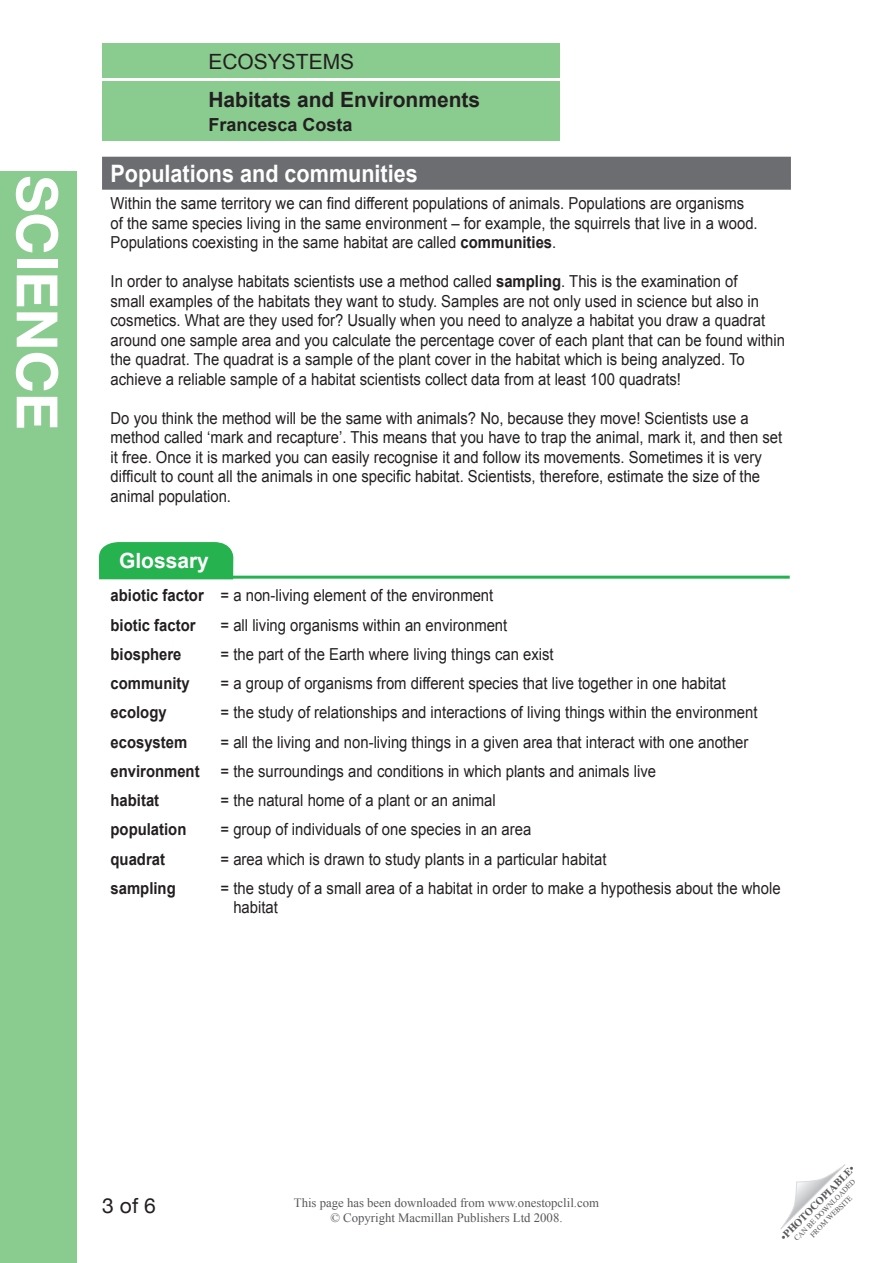
<style>
.page{position:relative;width:893px;height:1263px;background:#fff}
.page>*{position:absolute;margin:0;border:0;box-sizing:border-box;transform-origin:0 0}
.t1{font:700 57px "Helvetica Neue";color:#fff}
.TG_stage_heads{font:700 24px "Arial";color:#fff;scale:.9 1}
.Author_in_blue_box{font:700 21px "Arial";color:#231f20}
.t2{font:21px "Arial";color:#231f20}
.glossary_boxhead{font:700 21px "Arial";color:#fff}
.t3{font:21px "Helvetica Neue";color:#231f20}
.Author_in_blue_box-2{font:700 18px "Arial";color:#231f20}
.TG_notes{font:16.5px/19.5px "Arial";color:#231f20;scale:.9 1}
.TG_notes-2{font:700 16.5px "Arial";color:#231f20;scale:.9 1}
.t4{font:12.75px/15.3px "Times New Roman";color:#57585a;text-align:center}
.t5{font:700 10.5px "Times";color:#57585a}
.t6{font:7.5px/9px "Times";color:#57585a;text-align:center}
.s1{font-weight:700}
.s2{font-weight:400}
</style>
<div class="page">
<svg style="left:780px;top:1164px;width:65px;height:65px"></svg>
<hr style="left:146px;top:576px;width:644px;height:3px;background:#27b250">
<svg style="left:99px;top:542px;width:135px;height:38px"></svg>
<div style="left:102px;top:44px;width:457px;height:34px;background:#8acb8f"></div>
<div style="left:0;top:171px;width:77px;height:1092px;background:#8acb8f"></div>
<div style="left:102px;top:81px;width:457px;height:60px;background:#8acb8f"></div>
<div style="left:102px;top:157px;width:689px;height:33px;background:#6c6d70"></div>
<p class="t1" style="left:72px;top:175px;width:256px;rotate:90deg">SCIENCE</p>
<p class="t2" style="left:208px;top:48px;width:147px">ECOSYSTEMS</p>
<p class="Author_in_blue_box" style="left:208px;top:85px;width:273px">Habitats and Environments</p>
<p class="Author_in_blue_box-2" style="left:208px;top:112px;width:146px">Francesca Costa</p>
<p class="TG_stage_heads" style="left:111px;top:158px;width:343px">Populations and communities</p>
<p class="TG_notes" style="left:111px;top:194px;width:721px">Within the same territory we can find different populations of animals. Populations are organisms of the same species living in the same environment – for example, the squirrels that live in a wood.<br>Populations coexisting in the same habitat are called <span class="s1">communities</span>.</p>
<p class="TG_notes" style="left:111px;top:272px;width:751px">In order to analyse habitats scientists use a method called <span class="s1">sampling</span>. This is the examination of<br>small examples of the habitats they want to study. Samples are not only used in science but also in cosmetics. What are they used for? Usually when you need to analyze a habitat you draw a quadrat around one sample area and you calculate the percentage cover of each plant that can be found within the quadrat. The quadrat is a sample of the plant cover in the habitat which is being analyzed. To achieve a reliable sample of a habitat scientists collect data from at least 100 quadrats!</p>
<p class="TG_notes" style="left:111px;top:408px;width:748px">Do you think the method will be the same with animals? No, because they move! Scientists use a method called ‘mark and recapture’. This means that you have to trap the animal, mark it, and then set it free. Once it is marked you can easily recognise it and follow its movements. Sometimes it is very difficult to count all the animals in one specific habitat. Scientists, therefore, estimate the size of the animal population.</p>
<p class="glossary_boxhead" style="left:119px;top:546px;width:91px">Glossary</p>
<p class="TG_notes" style="left:111px;top:586px;width:427px"><span class="s1">abiotic factor</span> = a non-living element of the environment</p>
<p class="TG_notes-2" style="left:111px;top:614px;width:96px">biotic factor</p>
<p class="TG_notes" style="left:221px;top:615px;width:320px">= all living organisms within an environment</p>
<p class="TG_notes-2" style="left:111px;top:643px;width:80px">biosphere</p>
<p class="TG_notes" style="left:221px;top:644px;width:372px">= the part of the Earth where living things can exist</p>
<p class="TG_notes-2" style="left:111px;top:672px;width:90px">community</p>
<p class="TG_notes" style="left:221px;top:674px;width:563px">= a group of organisms from different species that live together in one habitat</p>
<p class="TG_notes-2" style="left:111px;top:702px;width:64px">ecology</p>
<p class="TG_notes" style="left:221px;top:703px;width:598px">= the study of relationships and interactions of living things within the environment</p>
<p class="TG_notes-2" style="left:111px;top:731px;width:87px">ecosystem</p>
<p class="TG_notes" style="left:221px;top:732px;width:588px">= all the living and non-living things in a given area that interact with one another</p>
<p class="TG_notes-2" style="left:111px;top:760px;width:101px">environment</p>
<p class="TG_notes" style="left:221px;top:761px;width:485px">= the surroundings and conditions in which plants and animals live</p>
<p class="TG_notes-2" style="left:111px;top:789px;width:56px">habitat</p>
<p class="TG_notes" style="left:221px;top:791px;width:307px">= the natural home of a plant or an animal</p>
<p class="TG_notes-2" style="left:111px;top:819px;width:86px">population</p>
<p class="TG_notes" style="left:221px;top:820px;width:347px">= group of individuals of one species in an area</p>
<p class="TG_notes-2" style="left:111px;top:848px;width:62px">quadrat</p>
<p class="TG_notes" style="left:221px;top:849px;width:430px">= area which is drawn to study plants in a particular habitat</p>
<p class="TG_notes-2" style="left:111px;top:877px;width:74px">sampling</p>
<p class="TG_notes" style="left:233px;top:878px;width:610px;text-indent:-13px">= the study of a small area of a habitat in order to make a hypothesis about the whole habitat</p>
<p class="t3" style="left:120px;top:1193px;width:38px">of 6</p>
<p class="t4" style="left:294px;top:1195px;width:307px">This page has been downloaded from www.onestopclil.com © Copyright Macmillan Publishers Ltd 2008.</p>
<p class="t5" style="left:775px;top:1231px;width:101px;rotate:-45deg"><span class="s2">•</span>PHOTOCOPIABLE<span class="s2">•</span></p>
<p class="t6" style="left:792px;top:1235px;width:85px;rotate:-45deg">CAN BE DOWNLOADED<br>FROM WEBSITE</p>
</div>
